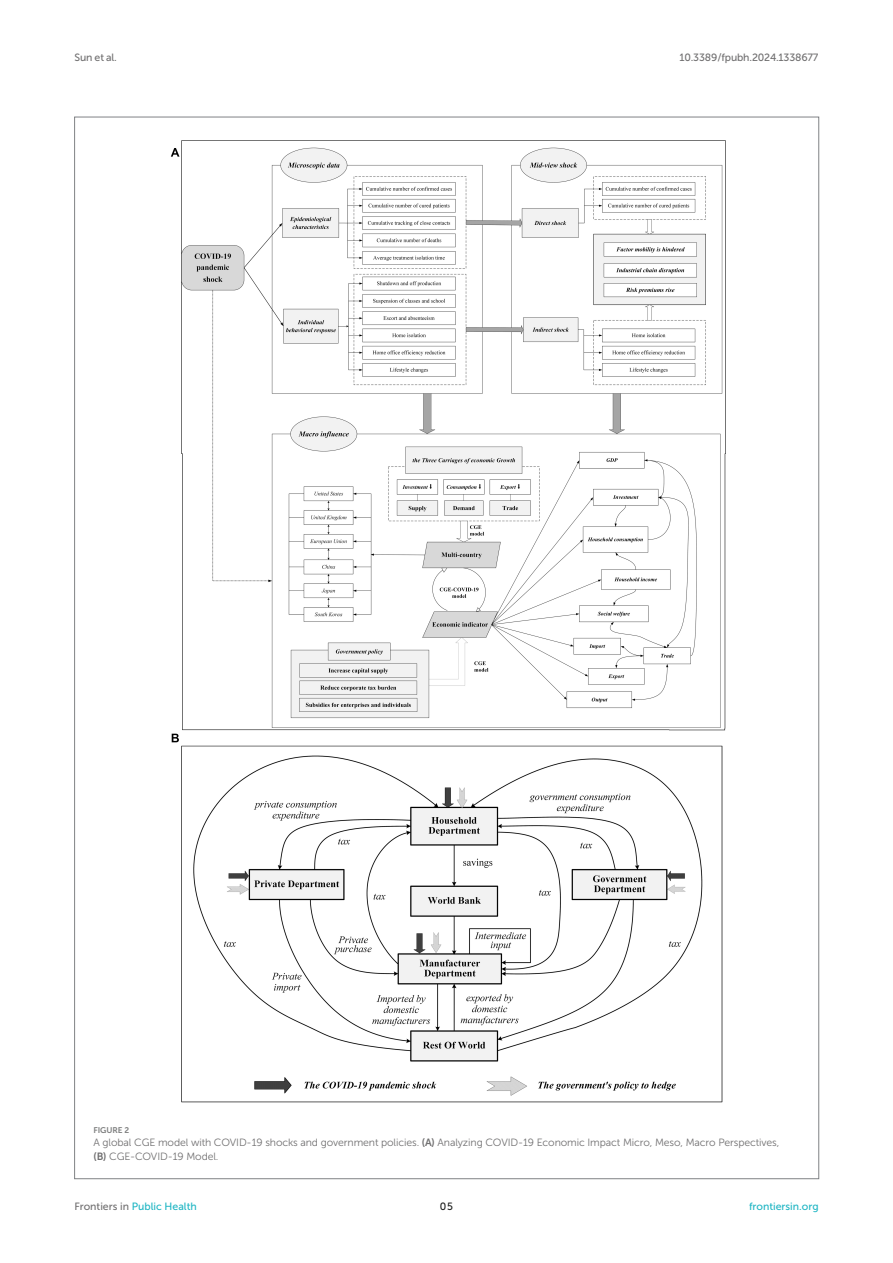
<style>
.page{position:relative;width:893px;height:1263px;background:#fff}
.page>*{position:absolute;margin:0;border:0;box-sizing:border-box;transform-origin:0 0}
.FIG_LEG{font:10.5px/13.5px "Museo Sans 300";letter-spacing:-.01em;color:#706f70}
.t1{font:10.5px "Museo Sans 500";color:#1db5c3}
.t2{font:10.5px "Museo Sans 500";letter-spacing:-.015em;color:#706f70}
.t3{font:10.5px "Museo Sans 500";color:#1b1c1b}
.FIG_HD{font:8.25px "Museo Sans 700";letter-spacing:-.01em;color:#7e7f7f}
.s1{font-family:"Museo Sans 700"}
.s2{color:#706f70}
</style>
<div class="page">
<img style="left:170px;top:140px;width:556px;height:963px">
<p class="t2" style="left:74px;top:51px;width:44px">Sun et al.</p>
<p class="t2" style="left:679px;top:51px;width:141px">10.3389/fpubh.2024.1338677</p>
<p class="FIG_HD" style="left:94px;top:1125px;width:37px">FIGURE 2</p>
<p class="FIG_LEG" style="left:94px;top:1136px;width:687px">A global CGE model with COVID-19 shocks and government policies. <span class="s1">(A)</span> Analyzing COVID-19 Economic Impact Micro, Meso, Macro Perspectives, <span class="s1">(B)</span> CGE-COVID-19 Model.</p>
<p class="t1" style="left:74px;top:1200px;width:124px"><span class="s2">Frontiers in</span> Public Health</p>
<p class="t3" style="left:440px;top:1200px;width:14px">05</p>
<p class="t1" style="left:749px;top:1200px;width:71px">frontiersin.org</p>
</div>
